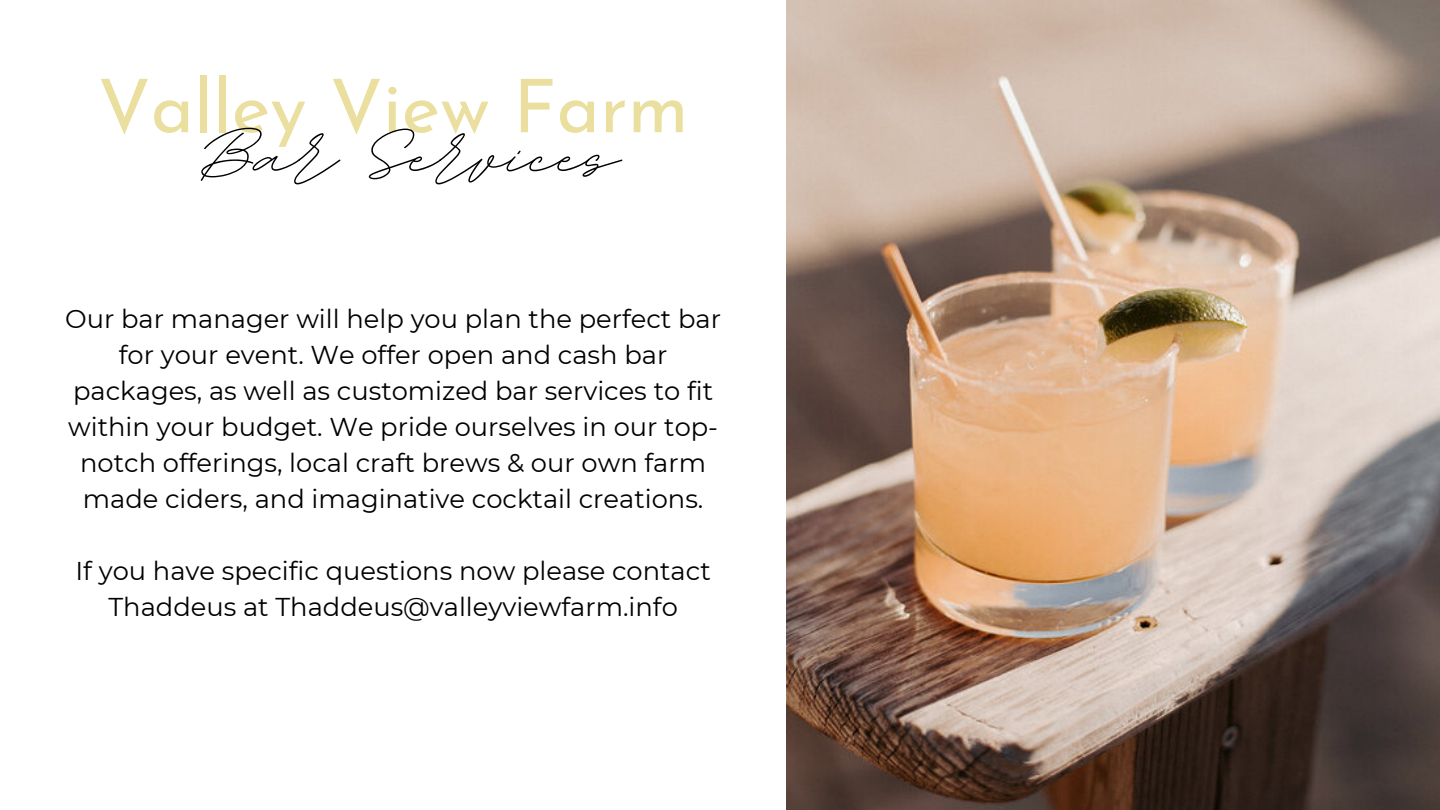
<style>
.page{position:relative;width:1440px;height:810px;background:#fff}
.page>*{position:absolute;margin:0;border:0;box-sizing:border-box;transform-origin:0 0}
.t1{font:127.5px "BD Script";color:#000}
.t2{font:73.8px "Josefin Sans";color:#eadf9e}
.t3{font:25.8px/36px "Montserrat";color:#000;text-align:center}
</style>
<div class="page">
<img style="left:786px;top:0;width:654px;height:810px">
<h2 class="t2" style="left:98px;top:77px;width:592px">Valley View Farm</h2>
<h1 class="t1" style="left:204px;top:70px;width:417px">Bar Services</h1>
<p class="t3" style="left:65px;top:300px;width:658px">Our bar manager will help you plan the perfect bar for your event. We offer open and cash bar packages, as well as customized bar services to fit within your budget. We pride ourselves in our top&shy;notch offerings, local craft brews &amp; our own farm made ciders, and imaginative cocktail creations.</p>
<p class="t3" style="left:75px;top:552px;width:637px">If you have specific questions now please contact<br>Thaddeus at Thaddeus@valleyviewfarm.info</p>
</div>
